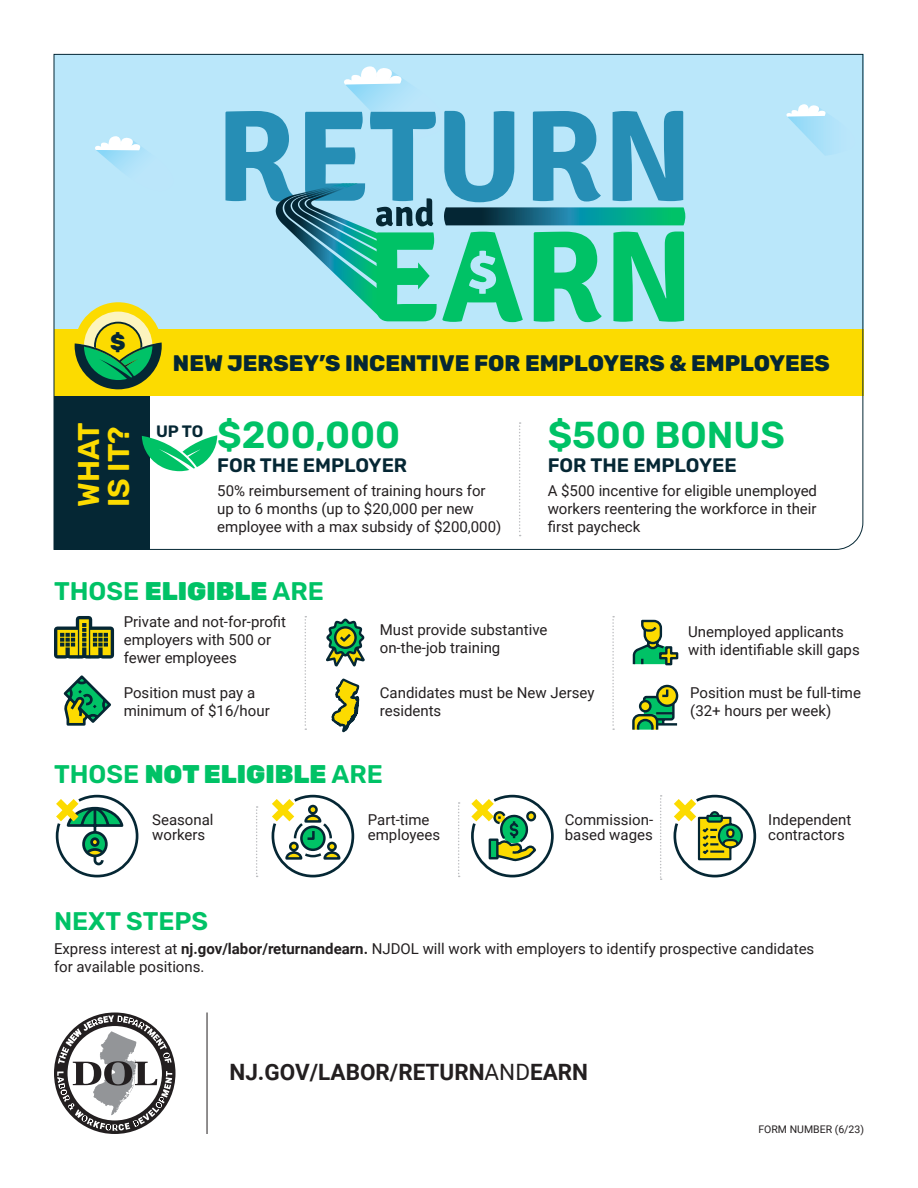
<style>
.page{position:relative;width:918px;height:1188px;background:#fff}
.page>*{position:absolute;margin:0;border:0;box-sizing:border-box;transform-origin:0 0}
.t1{font:600 37.5px "Rubik";color:#00c266}
.t2{font:600 30px/30px "Rubik";color:#fcdb00}
.t3{font:600 25.5px "Rubik";color:#00c266}
.t4{font:900 25.5px "Rubik";color:#00c266}
.t5{font:800 22.5px "Rubik";color:#052734}
.t6{font:700 22.5px "Roboto";color:#231f20}
.t7{font:800 22.35px "Rubik";color:#052734}
.t8{font:600 19.5px "Rubik";color:#052734}
.t9{font:600 16.5px "Rubik";color:#052734}
.t10{font:15px/18px "Roboto";color:#231f20}
.t11{font:10.5px "Roboto";color:#231f20}
.s1{font-weight:900}
.s2{font-weight:600}
.s3{font-weight:700}
.s4{font-weight:400}
</style>
<div class="page">
<svg style="left:54px;top:616px;width:61px;height:43px"></svg>
<svg style="left:63px;top:675px;width:48px;height:51px"></svg>
<svg style="left:326px;top:618px;width:39px;height:49px"></svg>
<svg style="left:305px;top:616px;width:1px;height:114px"></svg>
<svg style="left:612px;top:616px;width:2px;height:114px"></svg>
<svg style="left:632px;top:619px;width:47px;height:47px"></svg>
<svg style="left:331px;top:678px;width:29px;height:55px"></svg>
<svg style="left:632px;top:684px;width:47px;height:46px"></svg>
<svg style="left:256px;top:806px;width:2px;height:71px"></svg>
<svg style="left:458px;top:802px;width:2px;height:75px"></svg>
<svg style="left:660px;top:795px;width:2px;height:85px"></svg>
<svg style="left:55px;top:794px;width:84px;height:84px"></svg>
<svg style="left:271px;top:794px;width:84px;height:84px"></svg>
<svg style="left:471px;top:794px;width:83px;height:84px"></svg>
<svg style="left:673px;top:794px;width:84px;height:84px"></svg>
<svg style="left:54px;top:1012px;width:122px;height:122px"></svg>
<hr style="left:207px;top:1012px;width:1px;height:122px;background:#231f20">
<svg style="left:53px;top:54px;width:811px;height:496px"></svg>
<p class="t7" style="left:110px;top:329px;width:17px">$</p>
<p class="t5" style="left:173px;top:350px;width:658px">NEW JERSEY’S INCENTIVE FOR EMPLOYERS &amp; EMPLOYEES</p>
<p class="t2" style="left:74px;top:507px;width:86px;rotate:-90deg">WHAT<br>IS IT?</p>
<p class="t9" style="left:156px;top:422px;width:49px">UP TO</p>
<p class="t1" style="left:217px;top:414px;width:185px">$200,000</p>
<p class="t1" style="left:548px;top:414px;width:239px">$500 BONUS</p>
<p class="t8" style="left:217px;top:454px;width:191px">FOR THE EMPLOYER</p>
<p class="t8" style="left:548px;top:454px;width:190px">FOR THE EMPLOYEE</p>
<p class="t10" style="left:217px;top:481px;width:286px">50% reimbursement of training hours for up to 6 months (up to $20,000 per new employee with a max subsidy of $200,000)</p>
<p class="t10" style="left:548px;top:481px;width:271px;text-align:justify">A $500 incentive for eligible unemployed workers reentering the workforce in their first paycheck</p>
<p class="t3" style="left:54px;top:577px;width:271px">THOSE <span class="s1">ELIGIBLE</span> ARE</p>
<p class="t10" style="left:124px;top:612px;width:164px">Private and not-for-profit employers with 500 or fewer employees</p>
<p class="t10" style="left:688px;top:622px;width:173px">Unemployed applicants with identifiable skill gaps</p>
<p class="t10" style="left:124px;top:684px;width:148px">Position must pay a minimum of $16/hour</p>
<p class="t10" style="left:690px;top:684px;width:172px">Position must be full-time (32+ hours per week)</p>
<p class="t10" style="left:380px;top:620px;width:169px">Must provide substantive on-the-job training</p>
<p class="t10" style="left:380px;top:684px;width:216px">Candidates must be New Jersey residents</p>
<p class="t4" style="left:54px;top:759px;width:330px"><span class="s2">THOSE</span> NOT ELIGIBLE <span class="s2">ARE</span></p>
<p class="t10" style="left:152px;top:811px;width:63px;line-height:15px">Seasonal workers</p>
<p class="t10" style="left:368px;top:811px;width:74px;line-height:15px">Part-time employees</p>
<p class="t10" style="left:565px;top:811px;width:90px;line-height:15px">Commission&shy;based wages</p>
<p class="t10" style="left:768px;top:811px;width:85px;line-height:15px">Independent contractors</p>
<p class="t3" style="left:54px;top:907px;width:156px">NEXT STEPS</p>
<p class="t10" style="left:54px;top:939px;width:762px">Express interest at <span class="s3">nj.gov/labor/returnandearn.</span> NJDOL will work with employers to identify prospective candidates for available positions.</p>
<p class="t6" style="left:230px;top:1056px;width:360px">NJ.GOV/LABOR/RETURN<span class="s4">AND</span>EARN</p>
<p class="t11" style="left:758px;top:1122px;width:107px">FORM NUMBER (6/23)</p>
</div>
